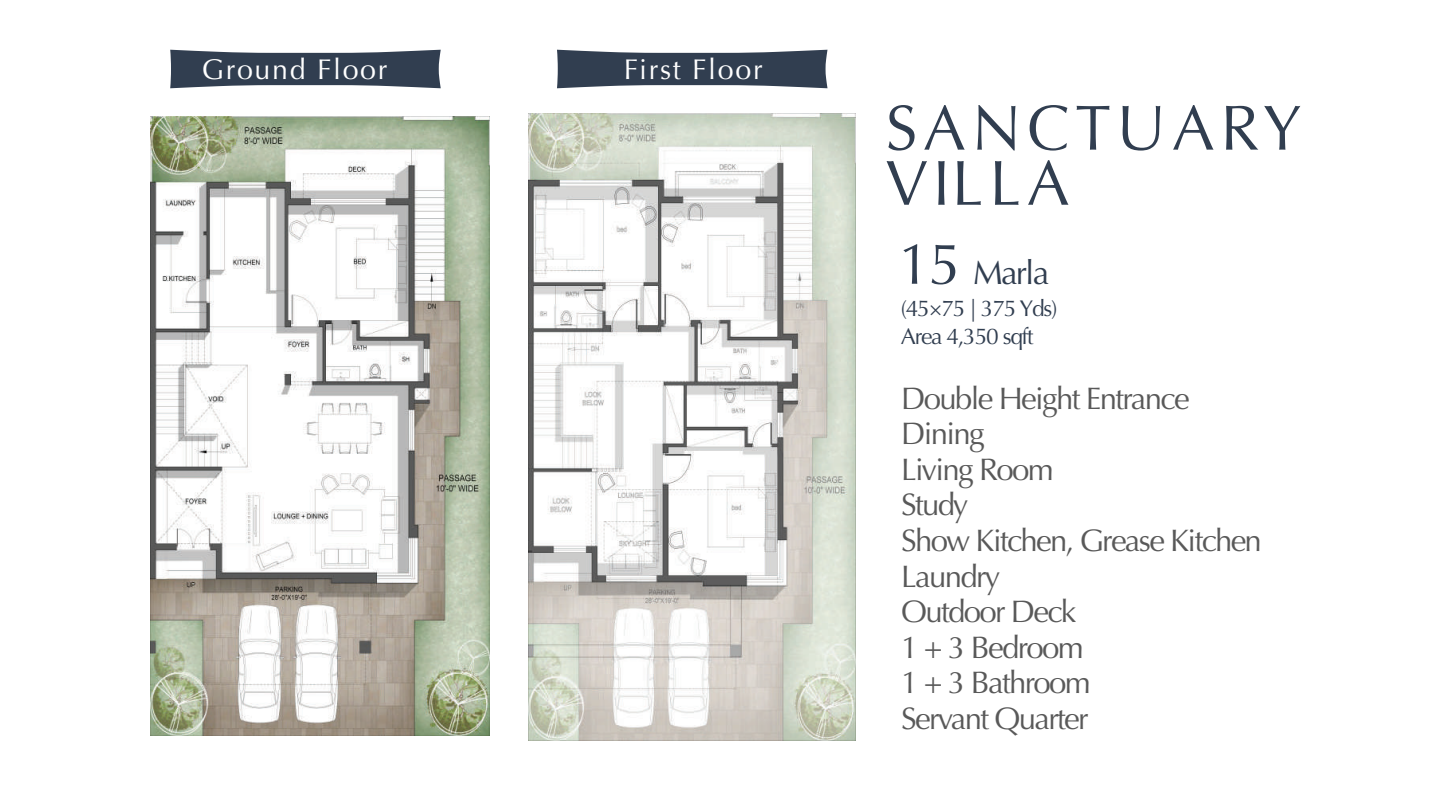
<style>
.page{position:relative;width:1440px;height:810px;background:#fff}
.page>*{position:absolute;margin:0;border:0;box-sizing:border-box;transform-origin:0 0}
.t1{font:63.9px/55.1px "Optima";letter-spacing:.09em;color:#313e50}
.t2{font:33.38px "Optima";letter-spacing:-.055em;color:#313e50}
.t3{font:31.12px/35.6px "Optima";letter-spacing:-.055em;color:#595959}
.t4{font:28.58px "Optima";letter-spacing:.06em;color:#fff}
.t5{font:22.8px/27.4px "Optima";letter-spacing:-.055em;color:#313e50}
.s1{font-size:57.9px}
</style>
<div class="page">
<img style="left:150px;top:117px;width:340px;height:619px">
<img style="left:529px;top:113px;width:327px;height:627px">
<svg style="left:557px;top:50px;width:271px;height:38px;background:#485363"></svg>
<svg style="left:170px;top:50px;width:271px;height:38px;background:#485363"></svg>
<p class="t4" style="left:202px;top:53px;width:187px">Ground Floor</p>
<p class="t4" style="left:624px;top:53px;width:140px">First Floor</p>
<h1 class="t1" style="left:885px;top:101px;width:418px">SANCTUARY<br>VILLA</h1>
<p class="t2" style="left:898px;top:253px;width:153px"><span class="s1">15</span> Marla</p>
<p class="t5" style="left:901px;top:295px;width:158px">(45×75 | 375 Yds)<br>Area 4,350 sqft</p>
<p class="t3" style="left:901px;top:381px;width:362px">Double Height Entrance<br>Dining<br>Living Room<br>Study<br>Show Kitchen, Grease Kitchen<br>Laundry<br>Outdoor Deck<br>1 + 3 Bedroom<br>1 + 3 Bathroom<br>Servant Quarter</p>
</div>
